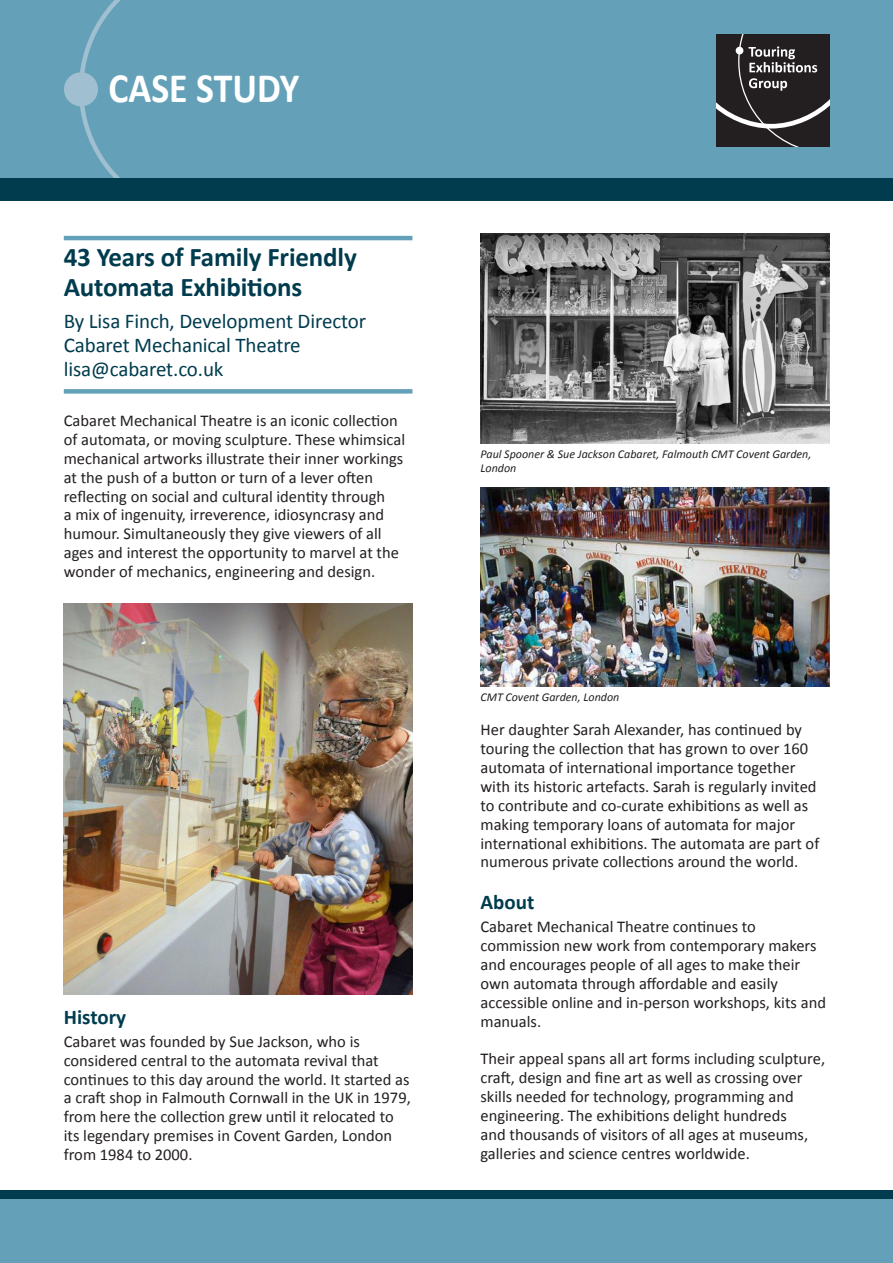
<style>
.page{position:relative;width:893px;height:1263px;background:#fff}
.page>*{position:absolute;margin:0;border:0;box-sizing:border-box;transform-origin:0 0}
.t1{font:700 42px "Calibri";color:#fff;scale:.9 1}
.Intro_Para_text{font:700 27px/30px "Calibri";letter-spacing:-.005em;color:#013c4e}
.Intro_Para_text-2{font:21px/24px "Calibri";letter-spacing:-.005em;color:#013c4e}
.Sub_Heading{font:700 21px "Calibri";color:#013c4e}
.Text{font:16.5px/18.9px "Calibri";color:#231f20}
.t2{font:italic 12px/13.5px "Calibri";color:#231f20}
</style>
<div class="page">
<div style="left:0;top:1199px;width:893px;height:64px;background:#64a1b9"></div>
<div style="left:0;top:1191px;width:893px;height:8px;background:#013c4e"></div>
<hr style="left:64px;top:236px;width:348px;height:4px;background:#64a1b9">
<div style="left:64px;top:389px;width:348px;height:5px;background:#64a1b9"></div>
<div style="left:0;top:0;width:893px;height:182px;background:#64a1b9"></div>
<div style="left:64px;top:72px;width:34px;height:34px;background:#a0bfd0;border-radius:50%"></div>
<svg style="left:77px;top:0;width:62px;height:179px"></svg>
<div style="left:0;top:179px;width:893px;height:22px;background:#013c4e"></div>
<svg style="left:716px;top:34px;width:113px;height:113px;background:#3b3839"></svg>
<img style="left:64px;top:604px;width:348px;height:390px">
<img style="left:480px;top:234px;width:349px;height:209px">
<img style="left:480px;top:487px;width:349px;height:199px">
<p class="t1" style="left:108px;top:59px;width:214px">CASE STUDY</p>
<p class="Intro_Para_text" style="left:64px;top:241px;width:295px">43 Years of Family Friendly<br>Automata Exhibitions</p>
<p class="Intro_Para_text-2" style="left:64px;top:309px;width:304px">By Lisa Finch, Development Director<br>Cabaret Mechanical Theatre lisa@cabaret.co.uk</p>
<p class="Text" style="left:64px;top:410px;width:343px">Cabaret Mechanical Theatre is an iconic collection of automata, or moving sculpture. These whimsical mechanical artworks illustrate their inner workings at the push of a button or turn of a lever often reflecting on social and cultural identity through<br>a mix of ingenuity, irreverence, idiosyncrasy and humour. Simultaneously they give viewers of all ages and interest the opportunity to marvel at the wonder of mechanics, engineering and design.</p>
<p class="Sub_Heading" style="left:64px;top:1002px;width:64px">History</p>
<p class="Text" style="left:64px;top:1031px;width:349px">Cabaret was founded by Sue Jackson, who is considered central to the automata revival that continues to this day around the world. It started as a craft shop in Falmouth Cornwall in the UK in 1979, from here the collection grew until it relocated to its legendary premises in Covent Garden, London from 1984 to 2000.</p>
<p class="t2" style="left:480px;top:447px;width:332px">Paul Spooner &amp; Sue Jackson Cabaret, Falmouth CMT Covent Garden,<br>London</p>
<p class="t2" style="left:480px;top:690px;width:140px">CMT Covent Garden, London</p>
<p class="Text" style="left:480px;top:720px;width:340px">Her daughter Sarah Alexander, has continued by touring the collection that has grown to over 160 automata of international importance together with its historic artefacts. Sarah is regularly invited to contribute and co-curate exhibitions as well as making temporary loans of automata for major international exhibitions. The automata are part of numerous private collections around the world.</p>
<p class="Sub_Heading" style="left:480px;top:887px;width:55px">About</p>
<p class="Text" style="left:480px;top:917px;width:347px">Cabaret Mechanical Theatre continues to commission new work from contemporary makers and encourages people of all ages to make their own automata through affordable and easily accessible online and in-person workshops, kits and manuals.</p>
<p class="Text" style="left:480px;top:1049px;width:346px">Their appeal spans all art forms including sculpture, craft, design and fine art as well as crossing over skills needed for technology, programming and engineering. The exhibitions delight hundreds<br>and thousands of visitors of all ages at museums, galleries and science centres worldwide.</p>
</div>
